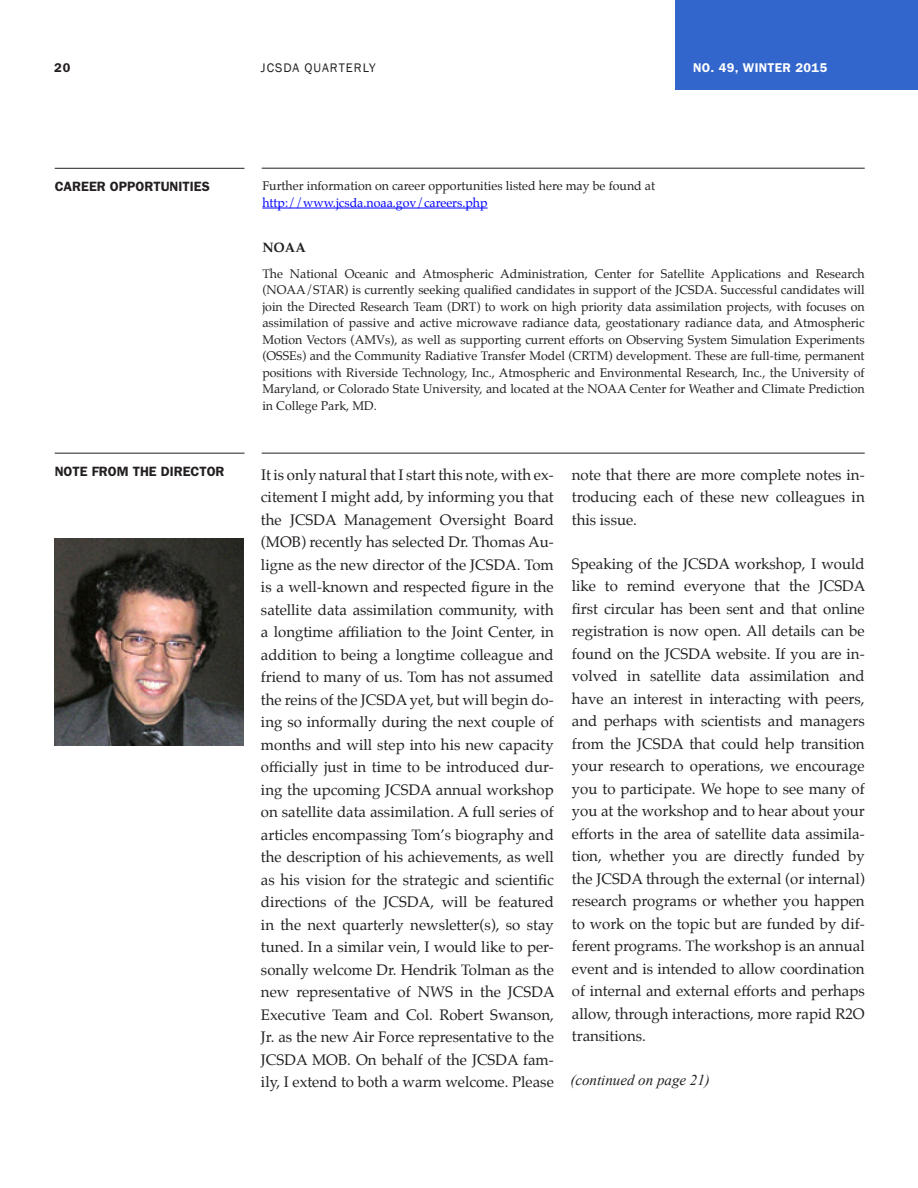
<style>
.page{position:relative;width:918px;height:1188px;background:#fff}
.page>*{position:absolute;margin:0;border:0;box-sizing:border-box;transform-origin:0 0}
.t1{font:15px/22.5px "Palatino";color:#231f20;text-align:justify}
.t2{font:italic 15px "Times New Roman";color:#231f20}
.t3{font:600 13.5px "Franklin Gothic";color:#231f20}
.t4{font:700 13.5px "Palatino";color:#231f20}
.t5{font:600 12.75px "Franklin Gothic";letter-spacing:.025em;color:#fff}
.t6{font:12.75px "Franklin Gothic";letter-spacing:.08em;color:#231f20}
.t7{font:600 12.75px "Franklin Gothic";color:#231f20}
.t8{font:12.3px/16.5px "Palatino";color:#231f20}
.s1{color:#00f}
</style>
<div class="page">
<div style="left:675px;top:0;width:243px;height:90px;background:#36c"></div>
<hr style="left:55px;top:168px;width:189px;height:1px;background:#231f20">
<hr style="left:262px;top:168px;width:603px;height:1px;background:#231f20">
<hr style="left:262px;top:208px;width:226px;height:1px;background:#00f">
<hr style="left:262px;top:453px;width:603px;height:1px;background:#231f20">
<hr style="left:55px;top:453px;width:189px;height:1px;background:#231f20">
<img style="left:55px;top:539px;width:189px;height:206px">
<p class="t7" style="left:54px;top:60px;width:18px">20</p>
<p class="t6" style="left:261px;top:60px;width:116px">JCSDA QUARTERLY</p>
<p class="t5" style="left:693px;top:60px;width:136px">NO. 49, WINTER 2015</p>
<p class="t3" style="left:55px;top:178px;width:157px">CAREER OPPORTUNITIES</p>
<p class="t8" style="left:262px;top:178px;width:394px">Further information on career opportunities listed here may be found at <span class="s1">http://www.jcsda.noaa.gov/careers.php</span></p>
<p class="t4" style="left:262px;top:236px;width:45px">NOAA</p>
<p class="t8" style="left:262px;top:265px;width:604px;text-align:justify">The National Oceanic and Atmospheric Administration, Center for Satellite Applications and Research (NOAA/STAR) is currently seeking qualified candidates in support of the JCSDA. Successful candidates will join the Directed Research Team (DRT) to work on high priority data assimilation projects, with focuses on assimilation of passive and active microwave radiance data, geostationary radiance data, and Atmospheric Motion Vectors (AMVs), as well as supporting current efforts on Observing System Simulation Experiments (OSSEs) and the Community Radiative Transfer Model (CRTM) development. These are full-time, permanent positions with Riverside Technology, Inc., Atmospheric and Environmental Research, Inc., the University of Maryland, or Colorado State University, and located at the NOAA Center for Weather and Climate Prediction in College Park, MD.</p>
<p class="t3" style="left:55px;top:463px;width:171px">NOTE FROM THE DIRECTOR</p>
<p class="t1" style="left:261px;top:463px;width:295px">It is only natural that I start this note, with ex&shy;citement I might add, by informing you that the JCSDA Management Oversight Board (MOB) recently has selected Dr. Thomas Au&shy;ligne as the new director of the JCSDA. Tom is a well-known and respected figure in the satellite data assimilation community, with a longtime affiliation to the Joint Center, in addition to being a longtime colleague and friend to many of us. Tom has not assumed the reins of the JCSDA yet, but will begin do&shy;ing so informally during the next couple of months and will step into his new capacity officially just in time to be introduced dur&shy;ing the upcoming JCSDA annual workshop on satellite data assimilation. A full series of articles encompassing Tom’s biography and the description of his achievements, as well as his vision for the strategic and scientific directions of the JCSDA, will be featured in the next quarterly newsletter(s), so stay tuned. In a similar vein, I would like to per&shy;sonally welcome Dr. Hendrik Tolman as the new representative of NWS in the JCSDA Executive Team and Col. Robert Swanson, Jr. as the new Air Force representative to the JCSDA MOB. On behalf of the JCSDA fam&shy;ily, I extend to both a warm welcome. Please</p>
<p class="t1" style="left:572px;top:463px;width:294px">note that there are more complete notes in&shy;troducing each of these new colleagues in this issue.</p>
<p class="t1" style="left:572px;top:552px;width:295px">Speaking of the JCSDA workshop, I would like to remind everyone that the JCSDA first circular has been sent and that online registration is now open. All details can be found on the JCSDA website. If you are in&shy;volved in satellite data assimilation and have an interest in interacting with peers, and perhaps with scientists and managers from the JCSDA that could help transition your research to operations, we encourage you to participate. We hope to see many of you at the workshop and to hear about your efforts in the area of satellite data assimila&shy;tion, whether you are directly funded by the JCSDA through the external (or internal) research programs or whether you happen to work on the topic but are funded by dif&shy;ferent programs. The workshop is an annual event and is intended to allow coordination of internal and external efforts and perhaps allow, through interactions, more rapid R2O transitions.</p>
<p class="t2" style="left:570px;top:1070px;width:141px">(continued on page 21)</p>
</div>
